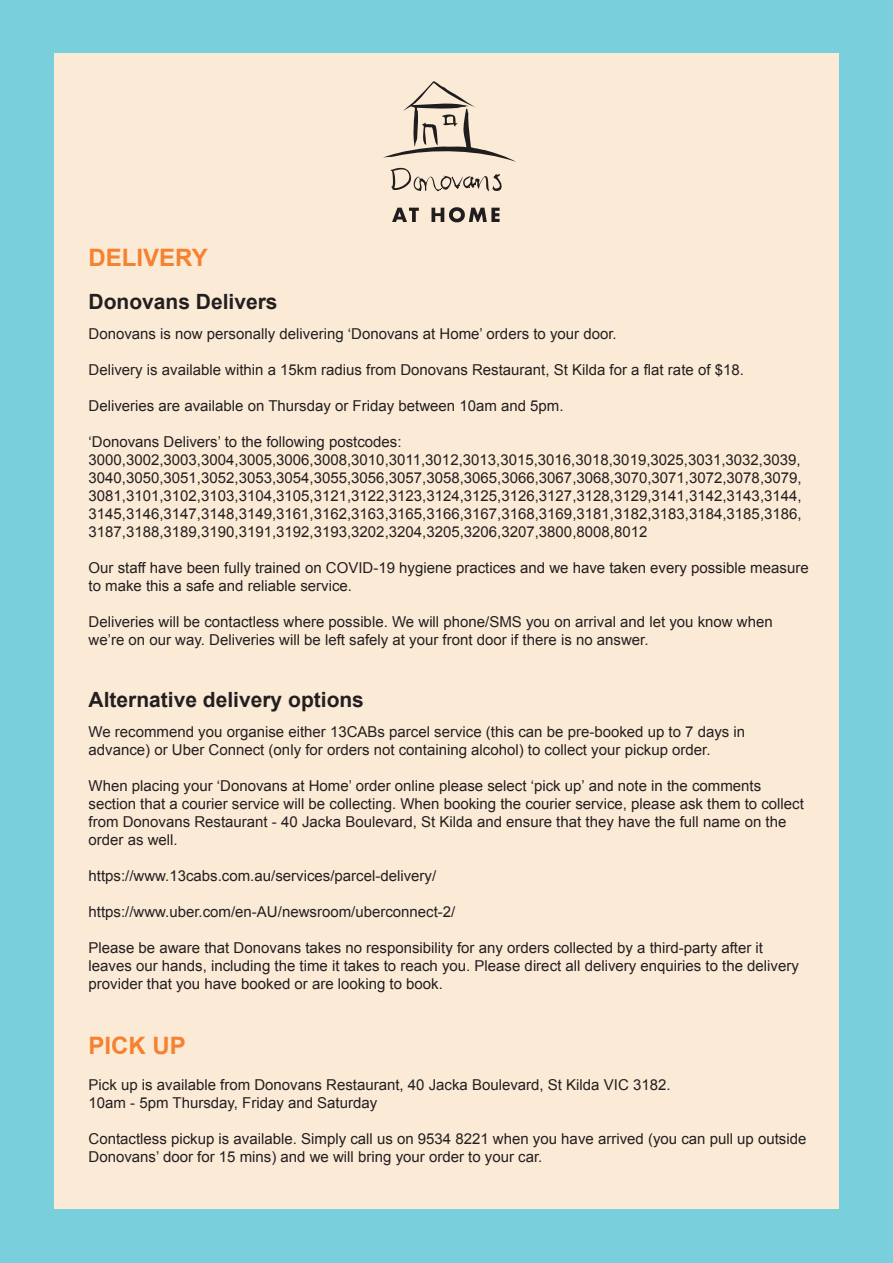
<style>
.page{position:relative;width:893px;height:1263px;background:#7acfdc}
.page>*{position:absolute;margin:0;border:0;box-sizing:border-box;transform-origin:0 0}
.t1{font:700 24px "Arial";color:#f48231}
.t2{font:700 21px "Arial";color:#231f20}
.t3{font:15px/18px "Arial";color:#231f20}
</style>
<div class="page">
<div style="left:54px;top:53px;width:785px;height:1156px;background:#fbead6"></div>
<svg style="left:383px;top:81px;width:133px;height:81px"></svg>
<svg style="left:391px;top:168px;width:111px;height:23px"></svg>
<svg style="left:392px;top:208px;width:27px;height:14px"></svg>
<svg style="left:431px;top:207px;width:69px;height:15px"></svg>
<h1 class="t1" style="left:89px;top:242px;width:121px">DELIVERY</h1>
<h2 class="t2" style="left:89px;top:288px;width:191px">Donovans Delivers</h2>
<p class="t3" style="left:89px;top:325px;width:530px">Donovans is now personally delivering ‘Donovans at Home’ orders to your door.</p>
<p class="t3" style="left:89px;top:361px;width:657px">Delivery is available within a 15km radius from Donovans Restaurant, St Kilda for a flat rate of $18.</p>
<p class="t3" style="left:89px;top:397px;width:477px">Deliveries are available on Thursday or Friday between 10am and 5pm.</p>
<p class="t3" style="left:89px;top:433px;width:715px">‘Donovans Delivers’ to the following postcodes:<br>3000,3002,3003,3004,3005,3006,3008,3010,3011,3012,3013,3015,3016,3018,3019,3025,3031,3032,3039, 3040,3050,3051,3052,3053,3054,3055,3056,3057,3058,3065,3066,3067,3068,3070,3071,3072,3078,3079, 3081,3101,3102,3103,3104,3105,3121,3122,3123,3124,3125,3126,3127,3128,3129,3141,3142,3143,3144, 3145,3146,3147,3148,3149,3161,3162,3163,3165,3166,3167,3168,3169,3181,3182,3183,3184,3185,3186, 3187,3188,3189,3190,3191,3192,3193,3202,3204,3205,3206,3207,3800,8008,8012</p>
<p class="t3" style="left:89px;top:559px;width:722px">Our staff have been fully trained on COVID-19 hygiene practices and we have taken every possible measure to make this a safe and reliable service.</p>
<p class="t3" style="left:89px;top:613px;width:686px">Deliveries will be contactless where possible. We will phone/SMS you on arrival and let you know when we’re on our way. Deliveries will be left safely at your front door if there is no answer.</p>
<h2 class="t2" style="left:89px;top:685px;width:277px">Alternative delivery options</h2>
<p class="t3" style="left:89px;top:723px;width:658px">We recommend you organise either 13CABs parcel service (this can be pre-booked up to 7 days in advance) or Uber Connect (only for orders not containing alcohol) to collect your pickup order.</p>
<p class="t3" style="left:89px;top:777px;width:717px">When placing your ‘Donovans at Home’ order online please select ‘pick up’ and note in the comments section that a courier service will be collecting. When booking the courier service, please ask them to collect from Donovans Restaurant - 40 Jacka Boulevard, St Kilda and ensure that they have the full name on the order as well.</p>
<p class="t3" style="left:89px;top:867px;width:349px">https://www.13cabs.com.au/services/parcel-delivery/</p>
<p class="t3" style="left:89px;top:903px;width:368px">https://www.uber.com/en-AU/newsroom/uberconnect-2/</p>
<p class="t3" style="left:89px;top:939px;width:712px">Please be aware that Donovans takes no responsibility for any orders collected by a third-party after it leaves our hands, including the time it takes to reach you. Please direct all delivery enquiries to the delivery provider that you have booked or are looking to book.</p>
<h1 class="t1" style="left:89px;top:1029px;width:99px">PICK UP</h1>
<p class="t3" style="left:89px;top:1075px;width:583px">Pick up is available from Donovans Restaurant, 40 Jacka Boulevard, St Kilda VIC 3182.<br>10am - 5pm Thursday, Friday and Saturday</p>
<p class="t3" style="left:89px;top:1129px;width:719px">Contactless pickup is available. Simply call us on 9534 8221 when you have arrived (you can pull up outside<br>Donovans’ door for 15 mins) and we will bring your order to your car.</p>
</div>
